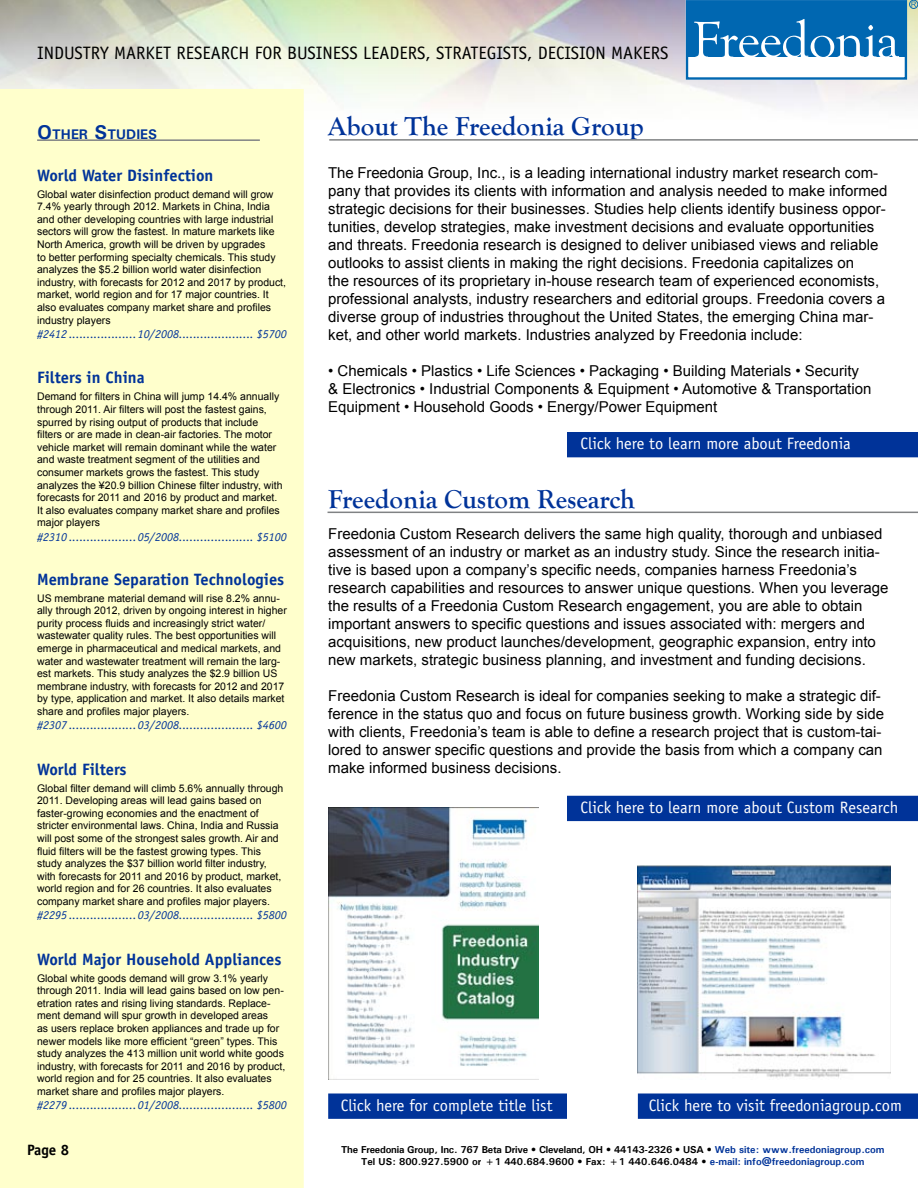
<style>
.page{position:relative;width:918px;height:1188px;background:#fff}
.page>*{position:absolute;margin:0;border:0;box-sizing:border-box;transform-origin:0 0}
.t1{font:700 27px "Goudy Old Style T";color:#039}
.t2{font:18px "Officina Sans";color:#000}
.t3{font:16.5px "Officina Sans";color:#fff}
.t4{font:700 16.5px "Officina Sans";color:#039}
.t5{font:15px/18px "Arial";color:#000}
.t6{font:700 15px "Officina Sans";color:#000}
.t7{font:700 13.95px "Univers";color:#039}
.t8{font:italic 12px "Officina Sans";color:#039}
.t9{font:10.5px/12.6px "Arial";color:#000}
.t10{font:700 10.05px/12px "Univers";color:#000;text-align:center}
.s1{font-size:19.95px}
.s2{font-style:italic}
.s3{color:#039}
</style>
<div class="page">
<div style="left:0;top:89px;width:304px;height:1099px;background:#ffc"></div>
<hr style="left:329px;top:139px;width:589px;height:2px;background:#808284">
<hr style="left:328px;top:512px;width:590px;height:1px;background:#808284">
<div style="left:567px;top:432px;width:351px;height:25px;background:#039"></div>
<div style="left:568px;top:796px;width:349px;height:24px;background:#039"></div>
<div style="left:567px;top:796px;width:351px;height:25px;border:2px solid #039"></div>
<div style="left:639px;top:1094px;width:278px;height:24px;background:#039"></div>
<div style="left:638px;top:1094px;width:280px;height:25px;border:2px solid #039"></div>
<div style="left:329px;top:1094px;width:237px;height:24px;background:#039"></div>
<div style="left:328px;top:1094px;width:239px;height:25px;border:2px solid #039"></div>
<hr style="left:37px;top:139px;width:223px;height:2px;background:#808284">
<div style="left:686px;top:0;width:221px;height:80px;border:2px solid #0067b1"></div>
<div style="left:687px;top:1px;width:218px;height:56px;background:#0067b1"></div>
<svg style="left:694px;top:19px;width:205px;height:38px"></svg>
<div style="left:909px;top:0;width:9px;height:9px;border:1px solid #0067b1;border-radius:50%"></div>
<svg style="left:911px;top:2px;width:5px;height:5px"></svg>
<img style="left:637px;top:866px;width:254px;height:212px">
<img style="left:328px;top:808px;width:211px;height:272px">
<h2 class="t2" style="left:37px;top:42px;width:633px">INDUSTRY MARKET RESEARCH FOR BUSINESS LEADERS, STRATEGISTS, DECISION MAKERS</h2>
<h3 class="t7" style="left:37px;top:126px;width:120px"><span class="s1">O</span>ther <span class="s1">S</span>tudies</h3>
<h3 class="t4" style="left:37px;top:165px;width:178px">World Water Disinfection</h3>
<p class="t9" style="left:37px;top:188px;width:251px">Global water disinfection product demand will grow 7.4% yearly through 2012. Markets in China, India and other developing countries with large industrial sectors will grow the fastest. In mature markets like North America, growth will be driven by upgrades<br>to better performing specialty chemicals. This study analyzes the $5.2 billion world water disinfection industry, with forecasts for 2012 and 2017 by product, market, world region and for 17 major countries. It also evaluates company market share and profiles industry players</p>
<p class="t8" style="left:37px;top:327px;width:251px">#2412 ...................10/2008..................... $5700</p>
<h3 class="t4" style="left:37px;top:368px;width:109px">Filters in China</h3>
<p class="t9" style="left:37px;top:391px;width:247px">Demand for filters in China will jump 14.4% annually through 2011. Air filters will post the fastest gains, spurred by rising output of products that include filters or are made in clean-air factories. The motor vehicle market will remain dominant while the water and waste treatment segment of the utilities and consumer markets grows the fastest. This study analyzes the ¥20.9 billion Chinese filter industry, with forecasts for 2011 and 2016 by product and market.<br>It also evaluates company market share and profiles major players</p>
<p class="t8" style="left:37px;top:530px;width:251px">#2310 ...................05/2008..................... $5100</p>
<h3 class="t4" style="left:37px;top:569px;width:249px">Membrane Separation Technologies</h3>
<p class="t9" style="left:37px;top:592px;width:251px">US membrane material demand will rise 8.2% annu&shy;ally through 2012, driven by ongoing interest in higher purity process fluids and increasingly strict water/ wastewater quality rules. The best opportunities will emerge in pharmaceutical and medical markets, and water and wastewater treatment will remain the larg&shy;est markets. This study analyzes the $2.9 billion US membrane industry, with forecasts for 2012 and 2017 by type, application and market. It also details market share and profiles major players.</p>
<p class="t8" style="left:37px;top:718px;width:251px">#2307 ...................03/2008..................... $4600</p>
<h3 class="t4" style="left:37px;top:759px;width:91px">World Filters</h3>
<p class="t9" style="left:37px;top:782px;width:248px">Global filter demand will climb 5.6% annually through 2011. Developing areas will lead gains based on faster-growing economies and the enactment of stricter environmental laws. China, India and Russia will post some of the strongest sales growth. Air and fluid filters will be the fastest growing types. This study analyzes the $37 billion world filter industry, with forecasts for 2011 and 2016 by product, market, world region and for 26 countries. It also evaluates company market share and profiles major players.</p>
<p class="t8" style="left:37px;top:908px;width:251px">#2295 ...................03/2008..................... $5800</p>
<h3 class="t4" style="left:37px;top:949px;width:246px">World Major H ousehold Appliances</h3>
<p class="t9" style="left:37px;top:972px;width:250px">Global white goods demand will grow 3.1% yearly through 2011. India will lead gains based on low pen&shy;etration rates and rising living standards. Replace&shy;ment demand will spur growth in developed areas<br>as users replace broken appliances and trade up for newer models like more efficient “green” types. This study analyzes the 413 million unit world white goods industry, with forecasts for 2011 and 2016 by product, world region and for 25 countries. It also evaluates market share and profiles major players.</p>
<p class="t8" style="left:37px;top:1098px;width:251px">#2279 ...................01/2008..................... $5800</p>
<h3 class="t6" style="left:27px;top:1140px;width:44px">Page 8</h3>
<h1 class="t1" style="left:328px;top:111px;width:317px">About The Freedonia Group</h1>
<p class="t5" style="left:328px;top:164px;width:561px">The Freedonia Group, Inc., is a leading international industry market research com&shy;pany that provides its clients with information and analysis needed to make informed strategic decisions for their businesses. Studies help clients identify business oppor&shy;tunities, develop strategies, make investment decisions and evaluate opportunities and threats. Freedonia research is designed to deliver unibiased views and reliable outlooks to assist clients in making the right decisions. Freedonia capitalizes on<br>the resources of its proprietary in-house research team of experienced economists, professional analysts, industry researchers and editorial groups. Freedonia covers a diverse group of industries throughout the United States, the emerging China mar&shy;ket, and other world markets. Industries analyzed by Freedonia include:</p>
<h3 class="t5" style="left:328px;top:362px;width:545px"><span class="s2">•</span> Chemicals • Plastics • Life Sciences • Packaging • Building Materials • Security &amp; Electronics • Industrial Components &amp; Equipment • Automotive &amp; Transportation<br>Equipment • Household Goods • Energy/Power Equipment</h3>
<h3 class="t3" style="left:580px;top:434px;width:272px">Click here to learn more about Freedonia</h3>
<h1 class="t1" style="left:328px;top:484px;width:308px">Freedonia Custom Research</h1>
<p class="t5" style="left:328px;top:525px;width:562px">Freedonia Custom Research delivers the same high quality, thorough and unbiased assessment of an industry or market as an industry study. Since the research initia&shy;tive is based upon a company’s specific needs, companies harness Freedonia’s research capabilities and resources to answer unique questions. When you leverage the results of a Freedonia Custom Research engagement, you are able to obtain important answers to specific questions and issues associated with: mergers and acquisitions, new product launches/development, geographic expansion, entry into new markets, strategic business planning, and investment and funding decisions.</p>
<p class="t5" style="left:328px;top:687px;width:557px">Freedonia Custom Research is ideal for companies seeking to make a strategic dif&shy;ference in the status quo and focus on future business growth. Working side by side with clients, Freedonia’s team is able to define a research project that is custom-tai&shy;lored to answer specific questions and provide the basis from which a company can make informed business decisions.</p>
<h3 class="t3" style="left:580px;top:798px;width:319px">Click here to learn more about Custom Research</h3>
<h3 class="t3" style="left:341px;top:1096px;width:213px">Click here for complete title list</h3>
<h3 class="t3" style="left:649px;top:1096px;width:255px">Click here to visit freedoniagroup.com</h3>
<p class="t10" style="left:341px;top:1143px;width:545px">The Freedonia Group, Inc. 767 Beta Drive • Cleveland, OH • 44143-2326 • USA • <span class="s3">Web site: www.freedoniagroup.com<br></span>Tel US: 800.927.5900 or +1 440.684.9600 • Fax: +1 440.646.0484 • <span class="s3">e-mail: info@freedoniagroup.com</span></p>
</div>
